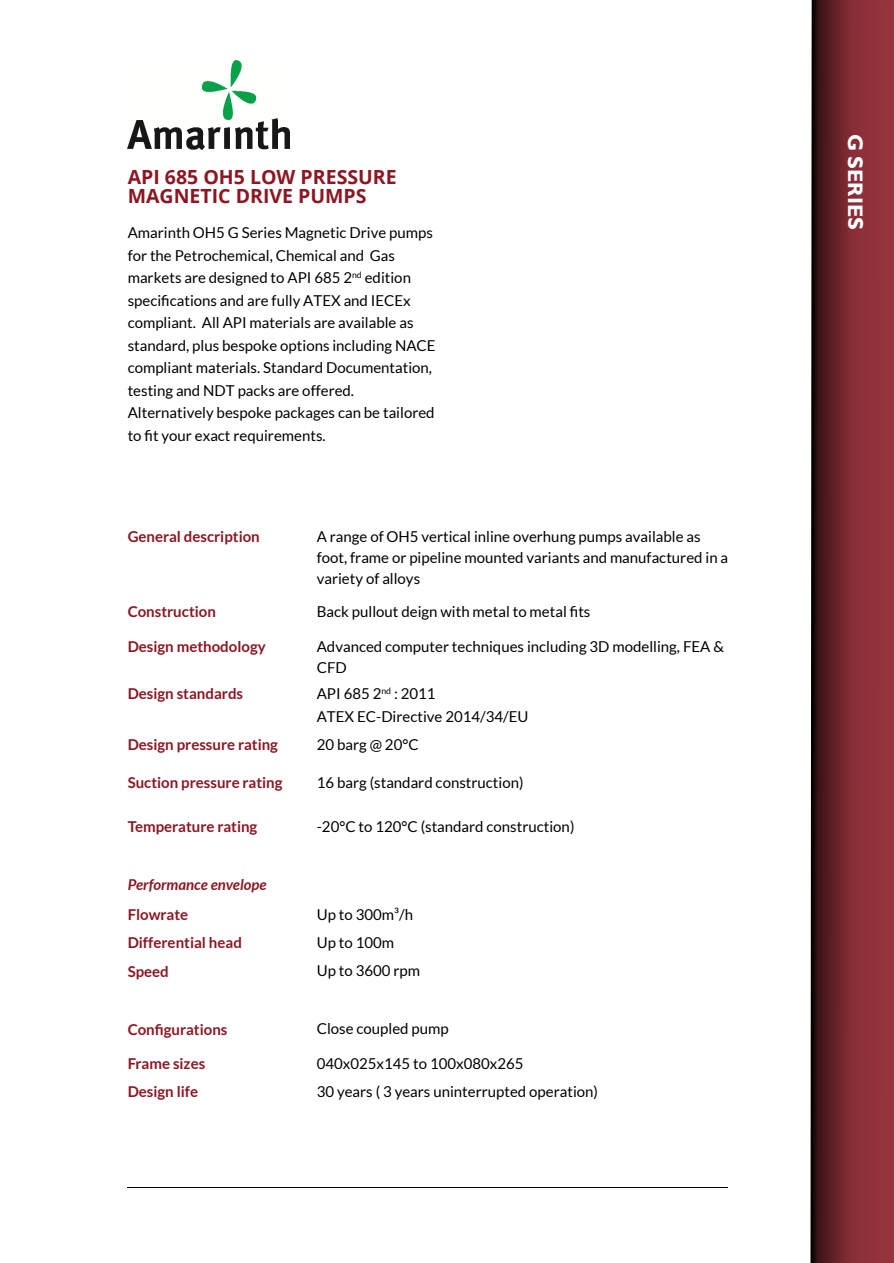
<style>
.page{position:relative;width:894px;height:1263px;background:#fff}
.page>*{position:absolute;margin:0;border:0;box-sizing:border-box;transform-origin:0 0}
.t1{font:700 21px "Gill Sans";color:#fff}
.t2{font:700 19.5px/19.5px "Open Sans";color:#8c1723}
.t3{font:15px/22.5px "Lato";color:#000}
.t4{font:700 15px "Lato";color:#8c1723}
.t5{font:italic 700 15px "Lato";color:#8c1723}
</style>
<div class="page">
<svg style="left:810px;top:0;width:83px;height:1263px;background:#752931"></svg>
<img style="left:128px;top:60px;width:161px;height:89px">
<hr style="left:128px;top:1187px;width:599px;height:1px;background:#000">
<h2 class="t2" style="left:128px;top:169px;width:270px">API 685 OH5 LOW PRESSURE<br>MAGNETIC DRIVE PUMPS</h2>
<p class="t3" style="left:128px;top:222px;width:309px">Amarinth OH5 G Series Magnetic Drive pumps for the Petrochemical, Chemical and Gas markets are designed to API 685 2<sup>nd</sup> edition specifications and are fully ATEX and IECEx compliant. All API materials are available as standard, plus bespoke options including NACE compliant materials. Standard Documentation, testing and NDT packs are offered.<br>Alternatively bespoke packages can be tailored to fit your exact requirements.</p>
<p class="t4" style="left:128px;top:530px;width:134px">General description</p>
<p class="t3" style="left:316px;top:527px;width:413px;line-height:21px">A range of OH5 vertical inline overhung pumps available as foot, frame or pipeline mounted variants and manufactured in a variety of alloys</p>
<p class="t4" style="left:128px;top:605px;width:90px">Construction</p>
<p class="t3" style="left:316px;top:601px;width:275px">Back pullout deign with metal to metal fits</p>
<p class="t4" style="left:128px;top:640px;width:139px">Design methodology</p>
<p class="t3" style="left:316px;top:637px;width:408px;line-height:21px">Advanced computer techniques including 3D modelling, FEA &amp;<br>CFD</p>
<p class="t4" style="left:128px;top:687px;width:117px">Design standards</p>
<p class="t3" style="left:316px;top:683px;width:213px">API 685 2<sup>nd</sup> : 2011<br>ATEX EC-Directive 2014/34/EU</p>
<p class="t4" style="left:128px;top:738px;width:152px">Design pressure rating</p>
<p class="t3" style="left:316px;top:735px;width:103px">20 barg @ 20°C</p>
<p class="t4" style="left:128px;top:776px;width:156px">Suction pressure rating</p>
<p class="t3" style="left:316px;top:772px;width:208px">16 barg (standard construction)</p>
<p class="t4" style="left:128px;top:820px;width:131px">Temperature rating</p>
<p class="t3" style="left:316px;top:816px;width:259px">-20°C to 120°C (standard construction)</p>
<p class="t5" style="left:128px;top:878px;width:140px">Performance envelope</p>
<p class="t4" style="left:128px;top:908px;width:62px">Flowrate</p>
<p class="t3" style="left:316px;top:904px;width:98px">Up to 300m³/h</p>
<p class="t4" style="left:128px;top:936px;width:116px">Differential head</p>
<p class="t3" style="left:316px;top:932px;width:79px">Up to 100m</p>
<p class="t4" style="left:128px;top:964px;width:43px">Speed</p>
<p class="t3" style="left:316px;top:961px;width:105px">Up to 3600 rpm</p>
<p class="t4" style="left:128px;top:1022px;width:101px">Configurations</p>
<p class="t3" style="left:316px;top:1019px;width:133px">Close coupled pump</p>
<p class="t4" style="left:128px;top:1057px;width:79px">Frame sizes</p>
<p class="t3" style="left:316px;top:1053px;width:208px">040x025x145 to 100x080x265</p>
<p class="t4" style="left:128px;top:1085px;width:72px">Design life</p>
<p class="t3" style="left:316px;top:1081px;width:283px">30 years ( 3 years uninterrupted operation)</p>
<h1 class="t1" style="left:862px;top:134px;width:98px;rotate:90deg">G SERIES</h1>
</div>
